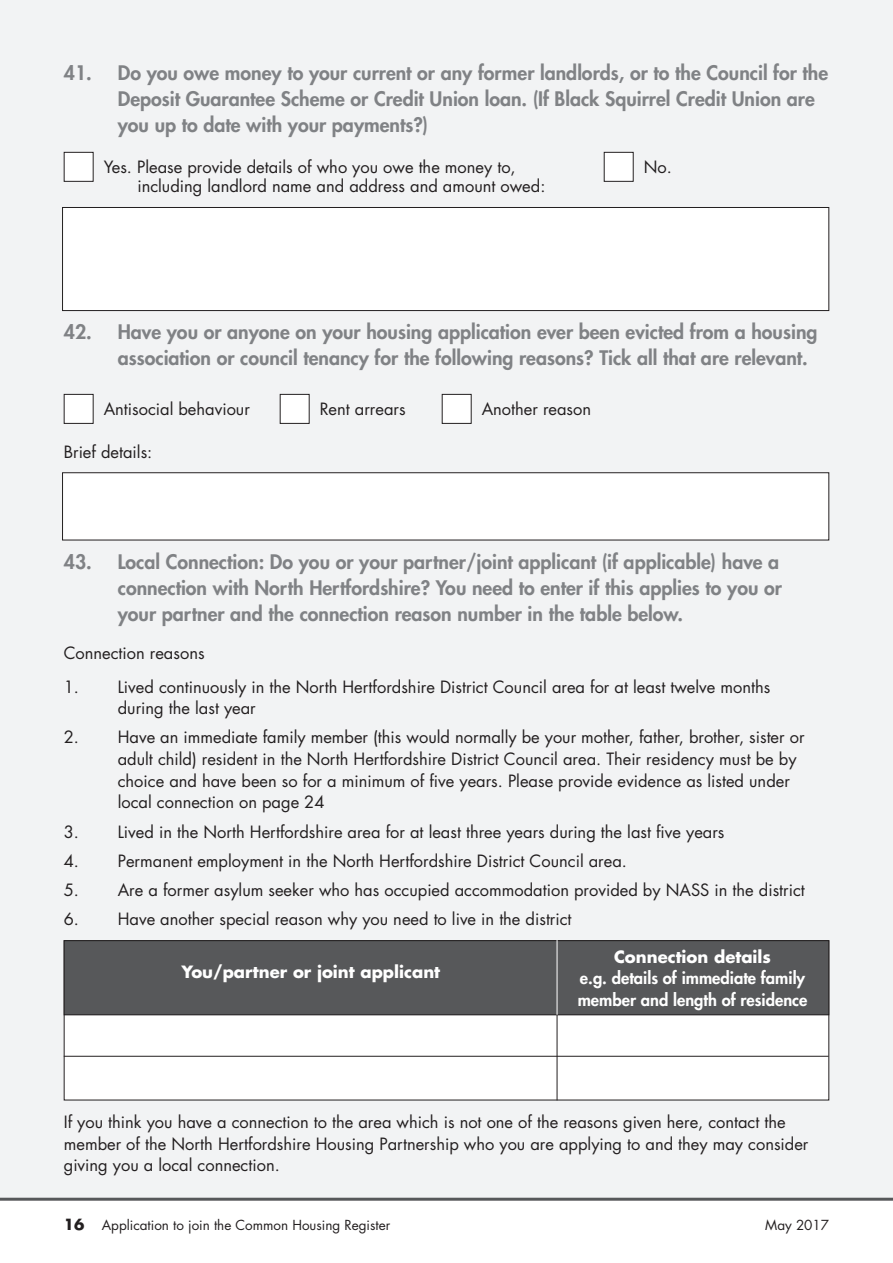
<style>
.page{position:relative;width:893px;height:1263px;background:#fff}
.page>*{position:absolute;margin:0;border:0;box-sizing:border-box;transform-origin:0 0}
.t1{font:800 19.5px/26px "Futura";color:#808285}
.t2{font:16.5px/21.6px "Futura";color:#231f20}
.t3{font:800 16.5px/21.9px "Futura";color:#fff}
.t4{font:700 16.5px "Futura";color:#fff}
.t5{font:13.5px "Futura";color:#231f20}
.s1{font-weight:700;font-size:15px}
</style>
<div class="page">
<div style="left:0;top:0;width:893px;height:1198px;background:#f2f3f4"></div>
<hr style="left:0;top:1198px;width:893px;height:3px;background:#57585a">
<div style="left:63px;top:207px;width:766px;height:104px;background:#fff"></div>
<div style="left:62px;top:207px;width:767px;height:104px;border:1px solid #231f20"></div>
<div style="left:63px;top:473px;width:766px;height:67px;background:#fff"></div>
<div style="left:62px;top:472px;width:767px;height:68px;border:1px solid #231f20"></div>
<div style="left:64px;top:941px;width:765px;height:159px;background:#fff"></div>
<div style="left:64px;top:941px;width:765px;height:74px;background:#57585a"></div>
<div style="left:64px;top:940px;width:765px;height:75px;border:1px solid #231f20"></div>
<hr style="left:64px;top:1056px;width:765px;height:1px;background:#231f20">
<hr style="left:557px;top:1015px;width:1px;height:85px;background:#231f20">
<hr style="left:557px;top:940px;width:1px;height:75px;background:#fff">
<div style="left:442px;top:394px;width:29px;height:29px;background:#fff"></div>
<div style="left:442px;top:394px;width:30px;height:30px;border:1px solid #231f20"></div>
<div style="left:280px;top:394px;width:29px;height:29px;background:#fff"></div>
<div style="left:280px;top:394px;width:30px;height:30px;border:1px solid #231f20"></div>
<div style="left:64px;top:394px;width:29px;height:29px;background:#fff"></div>
<div style="left:64px;top:394px;width:30px;height:30px;border:1px solid #231f20"></div>
<div style="left:604px;top:152px;width:29px;height:29px;background:#fff"></div>
<div style="left:604px;top:152px;width:30px;height:30px;border:1px solid #231f20"></div>
<div style="left:64px;top:152px;width:29px;height:29px;background:#fff"></div>
<div style="left:64px;top:152px;width:30px;height:30px;border:1px solid #231f20"></div>
<p class="t1" style="left:118px;top:62px;width:712px;text-indent:-54px">41. Do you owe money to your current or any former landlords, or to the Council for the<br>Deposit Guarantee Scheme or Credit Union loan. (If Black Squirrel Credit Union are you up to date with your payments?)</p>
<p class="t2" style="left:104px;top:157px;width:414px">Yes. Please provide details of who you owe the money to,</p>
<p class="t2" style="left:644px;top:157px;width:30px">No.</p>
<p class="t2" style="left:137px;top:177px;width:410px">including landlord name and address and amount owed:</p>
<p class="t1" style="left:118px;top:321px;width:701px;text-indent:-54px">42. Have you or anyone on your housing application ever been evicted from a housing association or council tenancy for the following reasons? Tick all that are relevant.</p>
<p class="t2" style="left:104px;top:399px;width:148px">Antisocial behaviour</p>
<p class="t2" style="left:320px;top:399px;width:87px">Rent arrears</p>
<p class="t2" style="left:482px;top:399px;width:111px">Another reason</p>
<p class="t2" style="left:64px;top:443px;width:90px">Brief details:</p>
<p class="t1" style="left:118px;top:550px;width:666px;text-indent:-54px">43. Local Connection: Do you or your partner/joint applicant (if applicable) have a connection with North Hertfordshire? You need to enter if this applies to you or your partner and the connection reason number in the table below.</p>
<p class="t2" style="left:64px;top:643px;width:142px">Connection reasons</p>
<p class="t2" style="left:118px;top:677px;width:654px;text-indent:-54px">1. Lived continuously in the North Hertfordshire District Council area for at least twelve months during the last year</p>
<p class="t2" style="left:118px;top:728px;width:688px;text-indent:-54px">2. Have an immediate family member (this would normally be your mother, father, brother, sister or adult child) resident in the North Hertfordshire District Council area. Their residency must be by choice and have been so for a minimum of five years. Please provide evidence as listed under local connection on page 24</p>
<p class="t2" style="left:64px;top:822px;width:662px">3. Lived in the North Hertfordshire area for at least three years during the last five years</p>
<p class="t2" style="left:64px;top:851px;width:565px">4. Permanent employment in the North Hertfordshire District Council area.</p>
<p class="t2" style="left:64px;top:880px;width:743px">5. Are a former asylum seeker who has occupied accommodation provided by NASS in the district</p>
<p class="t2" style="left:64px;top:909px;width:509px">6. Have another special reason why you need to live in the district</p>
<p class="t4" style="left:182px;top:965px;width:260px">You/partner or joint applicant</p>
<p class="t4" style="left:614px;top:949px;width:158px">Connection details</p>
<p class="t3" style="left:578px;top:969px;width:231px">e.g. details of immediate family member and length of residence</p>
<p class="t2" style="left:64px;top:1113px;width:746px">If you think you have a connection to the area which is not one of the reasons given here, contact the member of the North Hertfordshire Housing Partnership who you are applying to and they may consider giving you a local connection.</p>
<p class="t5" style="left:64px;top:1219px;width:328px"><span class="s1">16</span> Application to join the Common Housing Register</p>
<p class="t5" style="left:765px;top:1219px;width:65px">May 2017</p>
</div>
